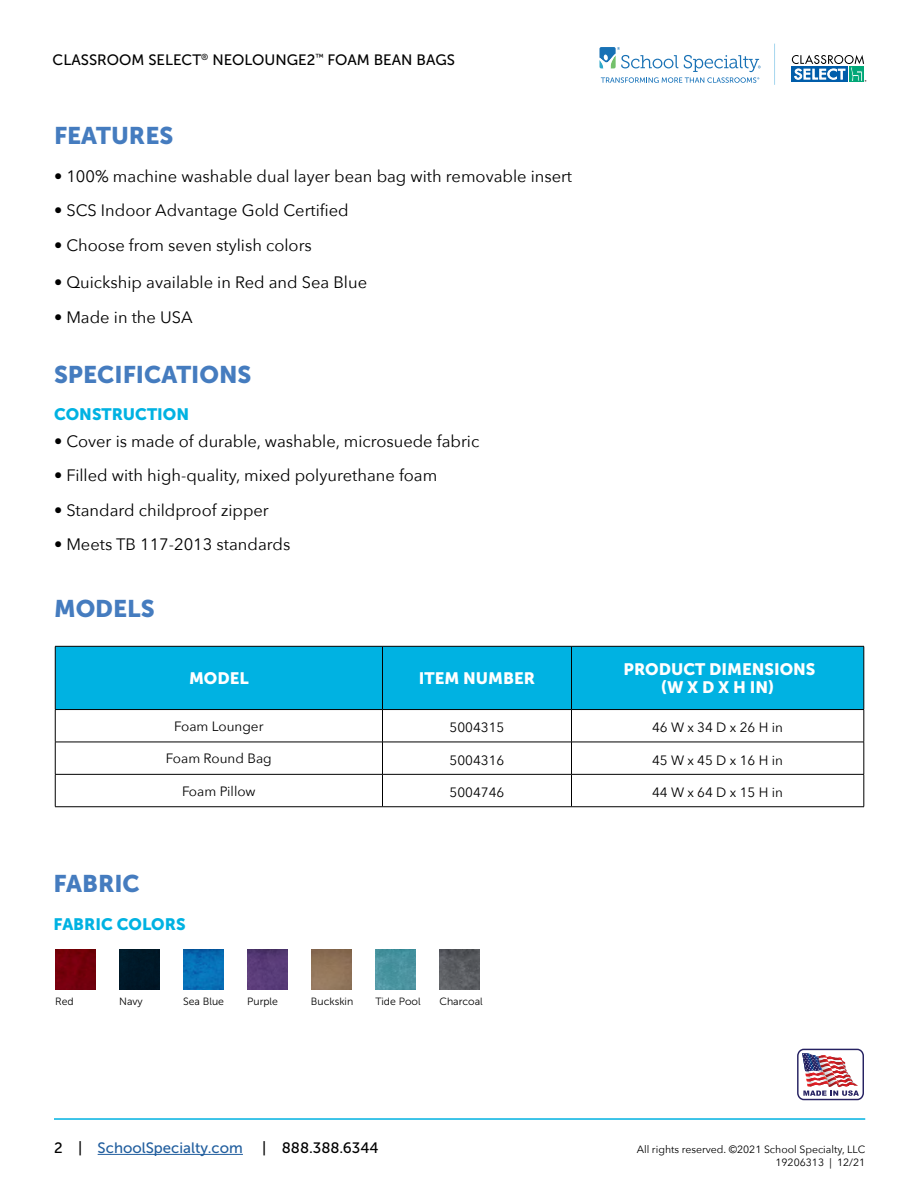
<style>
.page{position:relative;width:918px;height:1188px;background:#fff}
.page>*{position:absolute;margin:0;border:0;box-sizing:border-box;transform-origin:0 0}
.t1{font:24px "Museo Sans 900";color:#457cbf}
.t2{font:16.5px "Avenir Next";color:#000}
.t3{font:16.5px/18px "Museo Sans 900";color:#fff;text-align:center}
.t4{font:16.5px "Museo Sans 900";color:#00b2e2}
.t5{font:15px "Museo Sans 500";color:#000}
.t6{font:15px "Museo Sans 500";color:#215e9e}
.t7{font:13.5px "Avenir Next";color:#000}
.t8{font:10.5px/13.5px "Avenir Next";color:#000;text-align:right}
.t9{font:10.5px "Museo Sans 300";color:#000}
.s1{color:#000}
</style>
<div class="page">
<hr style="left:98px;top:1154px;width:145px;height:1px;background:#215e9e">
<hr style="left:54px;top:1118px;width:811px;height:2px;background:#00b2e2">
<hr style="left:774px;top:44px;width:1px;height:41px;background:#a5d6ee">
<svg style="left:600px;top:47px;width:161px;height:36px"></svg>
<div style="left:791px;top:66px;width:57px;height:16px;background:#005daa"></div>
<svg style="left:792px;top:55px;width:74px;height:27px"></svg>
<div style="left:797px;top:1049px;width:67px;height:51px;border:1px solid #262262;border-radius:6px"></div>
<svg style="left:802px;top:1053px;width:57px;height:43px"></svg>
<div style="left:56px;top:647px;width:808px;height:62px;background:#00b2e2"></div>
<hr style="left:55px;top:710px;width:1px;height:32px;background:#000">
<hr style="left:382px;top:710px;width:1px;height:32px;background:#000">
<hr style="left:571px;top:710px;width:1px;height:32px;background:#000">
<hr style="left:864px;top:710px;width:1px;height:32px;background:#000">
<hr style="left:55px;top:742px;width:328px;height:1px;background:#000">
<hr style="left:55px;top:742px;width:1px;height:32px;background:#000">
<hr style="left:382px;top:742px;width:190px;height:1px;background:#000">
<hr style="left:382px;top:742px;width:1px;height:32px;background:#000">
<hr style="left:572px;top:742px;width:292px;height:1px;background:#000">
<hr style="left:571px;top:742px;width:1px;height:32px;background:#000">
<hr style="left:864px;top:742px;width:1px;height:32px;background:#000">
<hr style="left:55px;top:774px;width:328px;height:1px;background:#000">
<hr style="left:55px;top:775px;width:1px;height:32px;background:#000">
<hr style="left:382px;top:774px;width:190px;height:1px;background:#000">
<hr style="left:382px;top:775px;width:1px;height:32px;background:#000">
<hr style="left:572px;top:774px;width:292px;height:1px;background:#000">
<hr style="left:571px;top:775px;width:1px;height:32px;background:#000">
<hr style="left:864px;top:775px;width:1px;height:32px;background:#000">
<hr style="left:55px;top:806px;width:328px;height:1px;background:#000">
<hr style="left:382px;top:806px;width:190px;height:1px;background:#000">
<hr style="left:572px;top:806px;width:292px;height:1px;background:#000">
<hr style="left:55px;top:646px;width:328px;height:1px;background:#000">
<hr style="left:55px;top:646px;width:1px;height:63px;background:#000">
<hr style="left:382px;top:646px;width:190px;height:1px;background:#000">
<hr style="left:382px;top:646px;width:1px;height:63px;background:#000">
<hr style="left:572px;top:646px;width:292px;height:1px;background:#000">
<hr style="left:571px;top:646px;width:1px;height:63px;background:#000">
<hr style="left:864px;top:646px;width:1px;height:63px;background:#000">
<hr style="left:55px;top:709px;width:328px;height:1px;background:#000">
<hr style="left:382px;top:709px;width:190px;height:1px;background:#000">
<hr style="left:572px;top:709px;width:292px;height:1px;background:#000">
<img style="left:247px;top:950px;width:40px;height:39px">
<img style="left:55px;top:950px;width:40px;height:39px">
<img style="left:439px;top:950px;width:40px;height:39px">
<img style="left:183px;top:950px;width:40px;height:39px">
<img style="left:375px;top:950px;width:40px;height:39px">
<div style="left:119px;top:950px;width:40px;height:39px;background:#001828"></div>
<img style="left:312px;top:950px;width:40px;height:39px">
<p class="t5" style="left:53px;top:52px;width:404px">CLASSROOM SELECT<sup>®</sup> NEOLOUNGE2<sup>™</sup> FOAM BEAN BAGS</p>
<h1 class="t1" style="left:54px;top:122px;width:121px">FEATURES</h1>
<p class="t2" style="left:54px;top:162px;width:520px">• 100% machine washable dual layer bean bag with removable insert</p>
<p class="t2" style="left:54px;top:196px;width:296px">• SCS Indoor Advantage Gold Certified</p>
<p class="t2" style="left:54px;top:231px;width:259px">• Choose from seven stylish colors</p>
<p class="t2" style="left:54px;top:268px;width:315px">• Quickship available in Red and Sea Blue</p>
<p class="t2" style="left:54px;top:303px;width:140px">• Made in the USA</p>
<h1 class="t1" style="left:54px;top:360px;width:199px">SPECIFICATIONS</h1>
<p class="t4" style="left:54px;top:405px;width:137px">CONSTRUCTION</p>
<p class="t2" style="left:54px;top:427px;width:427px">• Cover is made of durable, washable, microsuede fabric</p>
<p class="t2" style="left:54px;top:462px;width:385px">• Filled with high-quality, mixed polyurethane foam</p>
<p class="t2" style="left:54px;top:496px;width:216px">• Standard childproof zipper</p>
<p class="t2" style="left:54px;top:531px;width:238px">• Meets TB 117-2013 standards</p>
<h1 class="t1" style="left:54px;top:595px;width:102px">MODELS</h1>
<p class="t3" style="left:189px;top:669px;width:61px">MODEL</p>
<p class="t3" style="left:419px;top:669px;width:118px">ITEM NUMBER</p>
<p class="t3" style="left:624px;top:660px;width:193px">PRODUCT DIMENSIONS (W X D X H IN)</p>
<p class="t7" style="left:174px;top:715px;width:91px">Foam Lounger</p>
<p class="t7" style="left:450px;top:716px;width:56px">5004315</p>
<p class="t7" style="left:652px;top:716px;width:132px">46 W x 34 D x 26 H in</p>
<p class="t7" style="left:166px;top:747px;width:107px">Foam Round Bag</p>
<p class="t7" style="left:450px;top:749px;width:56px">5004316</p>
<p class="t7" style="left:652px;top:749px;width:132px">45 W x 45 D x 16 H in</p>
<p class="t7" style="left:182px;top:780px;width:75px">Foam Pillow</p>
<p class="t7" style="left:450px;top:781px;width:56px">5004746</p>
<p class="t7" style="left:652px;top:781px;width:132px">44 W x 64 D x 15 H in</p>
<h1 class="t1" style="left:54px;top:870px;width:88px">FABRIC</h1>
<p class="t4" style="left:54px;top:914px;width:133px">FABRIC COLORS</p>
<p class="t9" style="left:55px;top:996px;width:20px">Red</p>
<p class="t9" style="left:119px;top:996px;width:25px">Navy</p>
<p class="t9" style="left:183px;top:996px;width:42px">Sea Blue</p>
<p class="t9" style="left:247px;top:996px;width:32px">Purple</p>
<p class="t9" style="left:311px;top:996px;width:44px">Buckskin</p>
<p class="t9" style="left:375px;top:996px;width:47px">Tide Pool</p>
<p class="t9" style="left:439px;top:996px;width:45px">Charcoal</p>
<p class="t6" style="left:54px;top:1140px;width:190px"><span class="s1">2 |</span> SchoolSpecialty.com</p>
<p class="t5" style="left:262px;top:1140px;width:118px">| 888.388.6344</p>
<p class="t8" style="left:637px;top:1142px;width:230px">All rights reserved. ©2021 School Specialty, LLC<br>19206313 | 12/21</p>
</div>
